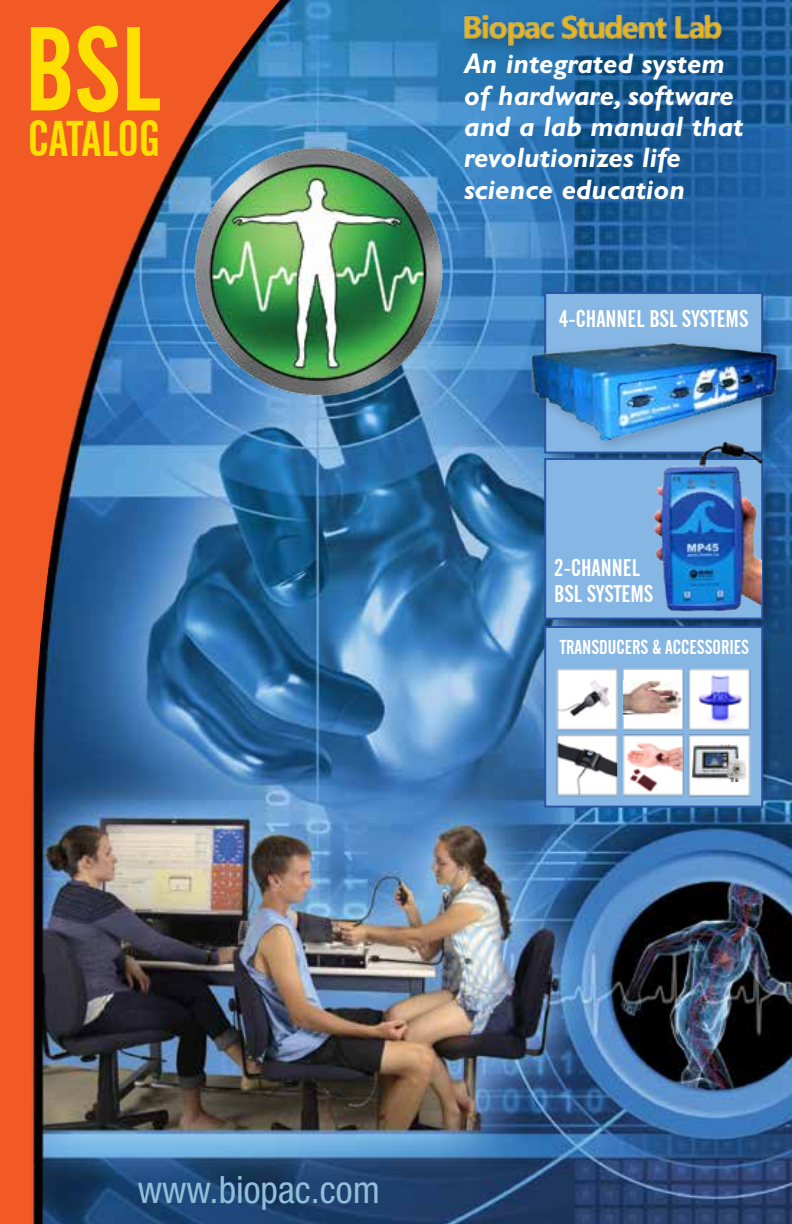
<style>
.page{position:relative;width:792px;height:1224px;background:#fff}
.page>*{position:absolute;margin:0;border:0;box-sizing:border-box;transform-origin:0 0}
.t1{font:118px "Alternate Gothic No 2 BT";color:#fee000}
.t2{font:50px "Alternate Gothic No 2 BT";color:#fee000}
.t3{font:condensed 37.6px "Helvetica Neue";color:#91bfda}
.t4{font:italic 700 28.2px/31.4px "Gill Sans";color:#fff}
.t5{font:24px/26px "Alternate Gothic No 2 BT";color:#fff}
.t6{font:20px "Alternate Gothic No 2 BT";color:#fff}
</style>
<div class="page">
<img style="left:319px;top:0;width:473px;height:1224px">
<img style="left:0;top:0;width:319px;height:1224px">
<div style="left:544px;top:292px;width:219px;height:162px;background:#86b6e4;border:2px solid #2955a4"></div>
<div style="left:544px;top:458px;width:219px;height:162px;background:#86b6e4;border:2px solid #2955a4"></div>
<div style="left:544px;top:626px;width:219px;height:182px;background:#86b6e4;border:2px solid #2955a4"></div>
<div style="left:524px;top:337px;width:267px;height:117px;background:#000;opacity:.2"></div>
<img style="left:511px;top:329px;width:281px;height:120px">
<img style="left:650px;top:441px;width:111px;height:172px">
<img style="left:557px;top:668px;width:194px;height:129px">
<img style="left:153px;top:102px;width:337px;height:351px">
<div style="left:625px;top:670px;width:57px;height:57px;background:#fff"></div>
<img style="left:624px;top:680px;width:58px;height:36px">
<div style="left:691px;top:737px;width:56px;height:55px;background:#fff"></div>
<img style="left:693px;top:745px;width:54px;height:37px">
<img style="left:338px;top:0;width:432px;height:112px">
<p class="t1" style="left:24px;top:4px;width:138px">BSL</p>
<p class="t2" style="left:28px;top:111px;width:133px">CATALOG</p>
<p class="t4" style="left:464px;top:48px;width:281px">An integrated system of hardware, software and a lab manual that revolutionizes life science education</p>
<p class="t5" style="left:559px;top:306px;width:190px">4-CHANNEL BSL SYSTEMS</p>
<p class="t5" style="left:554px;top:555px;width:99px">2-CHANNEL<br>BSL SYSTEMS</p>
<p class="t6" style="left:560px;top:636px;width:190px">TRANSDUCERS &amp; ACCESSORIES</p>
<p class="t3" style="left:138px;top:1168px;width:244px">www.biopac.com</p>
</div>
